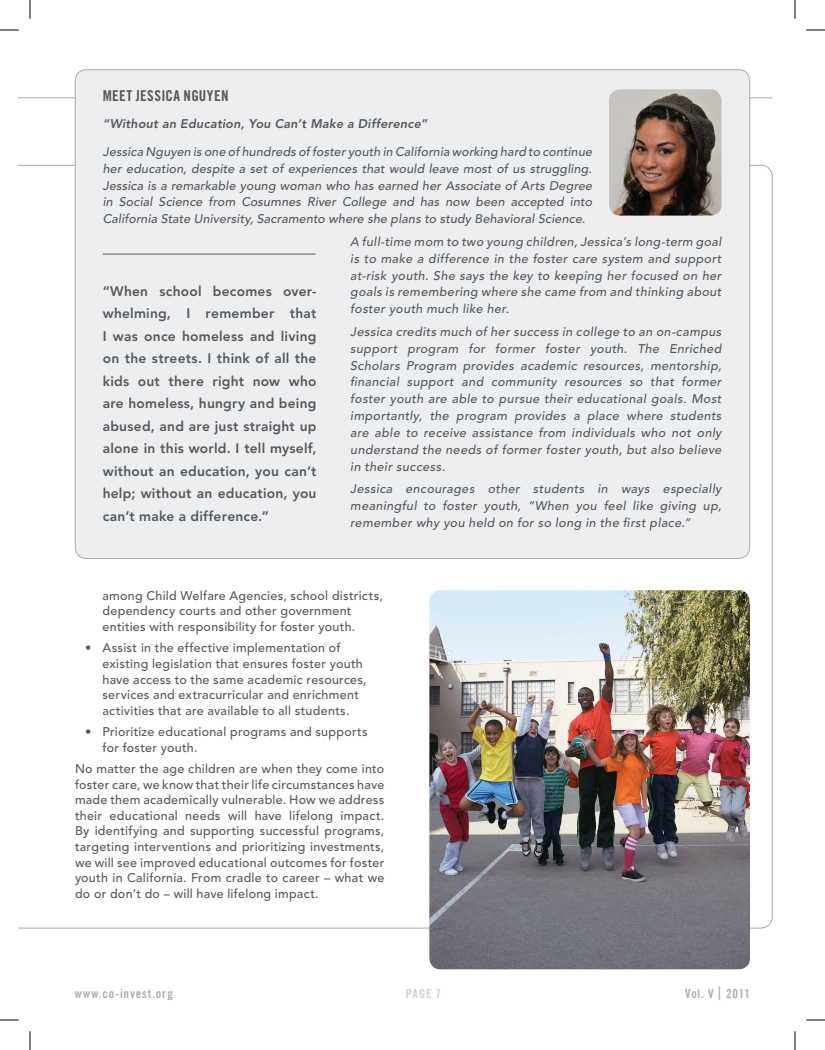
<style>
.page{position:relative;width:825px;height:1050px;background:#fff}
.page>*{position:absolute;margin:0;border:0;box-sizing:border-box;transform-origin:0 0}
.t1{font:15px "Trade Gothic Bold Cond Twenty";letter-spacing:.015em;color:#535860}
.t2{font:800 13.75px/22.5px "Avenir";letter-spacing:.015em;color:#535860;text-align:justify}
.t3{font:italic 500 12.5px/16.9px "Avenir";letter-spacing:.03em;color:#535860;text-align:justify}
.t4{font:500 12.5px/15.6px "Avenir";letter-spacing:.02em;color:#535860}
.t5{font:italic 800 12.5px "Avenir";letter-spacing:.02em;color:#535860}
.t6{font:12.5px "Trade Gothic Bold Cond Twenty";letter-spacing:.065em;color:#abadb4}
.t7{font:12.5px "Trade Gothic Bold Cond Twenty";color:#d0d2d6}
.s1{font-family:"Trade Gothic Cond Eighteen";font-size:18.75px}
</style>
<div class="page">
<hr style="left:19px;top:98px;width:753px;height:1px;background:#abadb4">
<div style="left:75px;top:70px;width:675px;height:488px;background:#edeef0;border-radius:11px"></div>
<img style="left:609px;top:89px;width:113px;height:127px">
<hr style="left:103px;top:254px;width:212px;height:1px;background:#535860">
<img style="left:429px;top:590px;width:321px;height:379px">
<svg style="left:0;top:29px;width:19px;height:2px"></svg>
<svg style="left:806px;top:29px;width:19px;height:2px"></svg>
<svg style="left:0;top:1019px;width:19px;height:2px"></svg>
<svg style="left:806px;top:1019px;width:19px;height:2px"></svg>
<svg style="left:29px;top:0;width:2px;height:19px"></svg>
<svg style="left:29px;top:1031px;width:2px;height:19px"></svg>
<svg style="left:794px;top:0;width:2px;height:19px"></svg>
<svg style="left:794px;top:1031px;width:2px;height:19px"></svg>
<p class="t1" style="left:103px;top:86px;width:127px">Meet Jessica Nguyen</p>
<p class="t5" style="left:103px;top:116px;width:326px">“Without an Education, You Can’t Make a Difference”</p>
<p class="t3" style="left:103px;top:143px;width:491px">Jessica Nguyen is one of hundreds of foster youth in California working hard to continue her education, despite a set of experiences that would leave most of us struggling.<br>Jessica is a remarkable young woman who has earned her Associate of Arts Degree in Social Science from Cosumnes River College and has now been accepted into California State University, Sacramento where she plans to study Behavioral Science.</p>
<p class="t3" style="left:350px;top:233px;width:373px">A full-time mom to two young children, Jessica’s long-term goal is to make a difference in the foster care system and support at-risk youth. She says the key to keeping her focused on her goals is remembering where she came from and thinking about foster youth much like her.</p>
<p class="t3" style="left:350px;top:323px;width:373px">Jessica credits much of her success in college to an on-campus support program for former foster youth. The Enriched Scholars Program provides academic resources, mentorship, financial support and community resources so that former foster youth are able to pursue their educational goals. Most importantly, the program provides a place where students are able to receive assistance from individuals who not only understand the needs of former foster youth, but also believe in their success.</p>
<p class="t3" style="left:350px;top:481px;width:373px">Jessica encourages other students in ways especially meaningful to foster youth, “When you feel like giving up, remember why you held on for so long in the first place.”</p>
<p class="t2" style="left:103px;top:280px;width:215px">“When school becomes over&shy;whelming, I remember that I was once homeless and living on the streets. I think of all the kids out there right now who are homeless, hungry and being abused, and are just straight up alone in this world. I tell myself, without an education, you can’t help; without an education, you can’t make a difference.”</p>
<p class="t4" style="left:102px;top:588px;width:282px">among Child Welfare Agencies, school districts, dependency courts and other government entities with responsibility for foster youth.</p>
<p class="t4" style="left:102px;top:641px;width:266px;text-indent:-18px">• Assist in the effective implementation of existing legislation that ensures foster youth have access to the same academic resources, services and extracurricular and enrichment activities that are available to all students.</p>
<p class="t4" style="left:102px;top:724px;width:267px;text-indent:-18px">• Prioritize educational programs and supports for foster youth.</p>
<p class="t4" style="left:75px;top:761px;width:311px;text-align:justify">No matter the age children are when they come into foster care, we know that their life circumstances have made them academically vulnerable. How we address their educational needs will have lifelong impact.<br>By identifying and supporting successful programs, targeting interventions and prioritizing investments, we will see improved educational outcomes for foster youth in California. From cradle to career – what we do or don’t do – will have lifelong impact.</p>
<p class="t6" style="left:75px;top:985px;width:99px">www.co-invest.org</p>
<p class="t7" style="left:406px;top:985px;width:37px">PAGE 7</p>
<p class="t6" style="left:685px;top:985px;width:66px">Vol. V <span class="s1">|</span> 2011</p>
</div>
